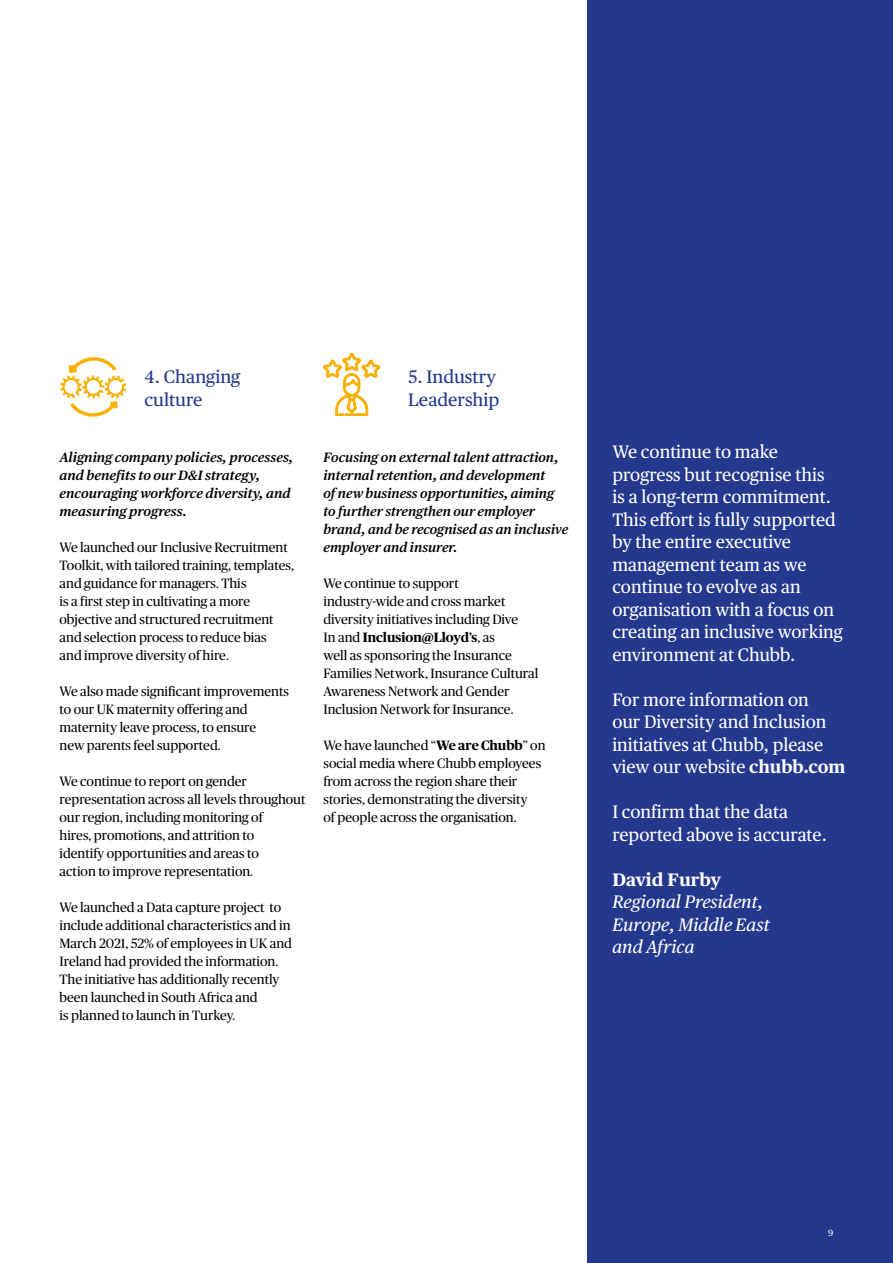
<style>
.page{position:relative;width:893px;height:1263px;background:#fff}
.page>*{position:absolute;margin:0;border:0;box-sizing:border-box;transform-origin:0 0}
.BODY_COPY{font:18px/22.5px "Chubb Publico Text";color:#fff}
.BODY_COPY-2{font:italic 18px/22.5px "Chubb Publico Text";color:#fff}
.BODY_COPY-3{font:18px/22.5px "Chubb Publico Text";color:#24388d}
.BODY_COPY-4{font:700 18px "Chubb Publico Text";color:#fff}
.BODY_COPY-5{font:13.5px/18px "Chubb Publico";color:#000}
.BODY_COPY-6{font:italic 600 13.5px/18px "Chubb Publico Text";color:#000}
.BODY_COPY-7{font:9px "Chubb Publico Text";color:#fff}
.s1{font-weight:700}
</style>
<div class="page">
<div style="left:587px;top:0;width:306px;height:1263px;background:#24388d"></div>
<svg style="left:60px;top:357px;width:66px;height:60px"></svg>
<svg style="left:323px;top:353px;width:58px;height:63px"></svg>
<p class="BODY_COPY-3" style="left:145px;top:364px;width:97px">4. Changing culture</p>
<p class="BODY_COPY-6" style="left:60px;top:448px;width:235px">Aligning company policies, processes, and benefits to our D&amp;I strategy, encouraging workforce diversity, and measuring progress.</p>
<p class="BODY_COPY-5" style="left:60px;top:538px;width:236px">We launched our Inclusive Recruitment Toolkit, with tailored training, templates, and guidance for managers. This<br>is a first step in cultivating a more objective and structured recruitment and selection process to reduce bias<br>and improve diversity of hire.</p>
<p class="BODY_COPY-5" style="left:60px;top:682px;width:231px">We also made significant improvements to our UK maternity offering and maternity leave process, to ensure<br>new parents feel supported.</p>
<p class="BODY_COPY-5" style="left:60px;top:772px;width:247px">We continue to report on gender representation across all levels throughout our region, including monitoring of<br>hires, promotions, and attrition to<br>identify opportunities and areas to<br>action to improve representation.</p>
<p class="BODY_COPY-5" style="left:60px;top:898px;width:234px">We launched a Data capture project to include additional characteristics and in March 2021, 52% of employees in UK and Ireland had provided the information.<br>The initiative has additionally recently been launched in South Africa and<br>is planned to launch in Turkey.</p>
<p class="BODY_COPY-3" style="left:408px;top:364px;width:93px">5. Industry<br>Leadership</p>
<p class="BODY_COPY-6" style="left:323px;top:448px;width:246px">Focusing on external talent attraction, internal retention, and development<br>of new business opportunities, aiming to further strengthen our employer brand, and be recognised as an inclusive employer and insurer.</p>
<p class="BODY_COPY-5" style="left:323px;top:574px;width:216px">We continue to support industry-wide and cross market diversity initiatives including Dive<br>In and <span class="s1">Inclusion@Lloyd’s</span>, as<br>well as sponsoring the Insurance<br>Families Network, Insurance Cultural<br>Awareness Network and Gender<br>Inclusion Network for Insurance.</p>
<p class="BODY_COPY-5" style="left:323px;top:736px;width:224px">We have launched “<span class="s1">We are Chubb</span>” on social media where Chubb employees from across the region share their stories, demonstrating the diversity<br>of people across the organisation.</p>
<p class="BODY_COPY" style="left:612px;top:440px;width:232px">We continue to make progress but recognise this<br>is a long-term commitment.<br>This effort is fully supported by the entire executive management team as we continue to evolve as an organisation with a focus on creating an inclusive working environment at Chubb.</p>
<p class="BODY_COPY" style="left:612px;top:687px;width:235px">For more information on<br>our Diversity and Inclusion initiatives at Chubb, please view our website <span class="s1">chubb.com</span></p>
<p class="BODY_COPY" style="left:612px;top:800px;width:216px">I confirm that the data reported above is accurate.</p>
<p class="BODY_COPY-4" style="left:612px;top:865px;width:110px">David Furby</p>
<p class="BODY_COPY-2" style="left:612px;top:890px;width:159px">Regional President,<br>Europe, Middle East and Africa</p>
<p class="BODY_COPY-7" style="left:828px;top:1226px;width:7px">9</p>
</div>
